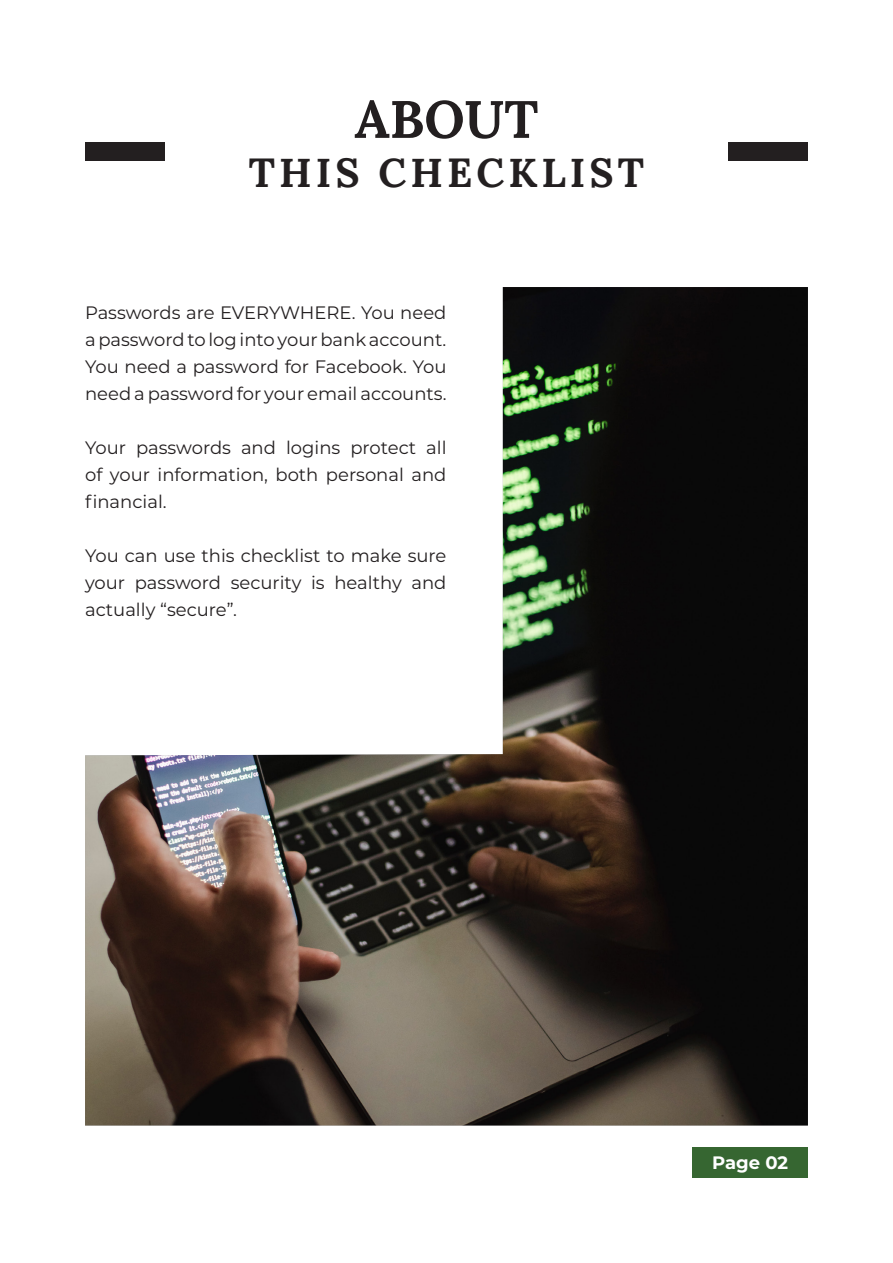
<style>
.page{position:relative;width:893px;height:1263px;background:#fff}
.page>*{position:absolute;margin:0;border:0;box-sizing:border-box;transform-origin:0 0}
.Paragraph_Style_5{font:700 52.5px "Lora";color:#231f20}
.Paragraph_Style_11{font:700 40.5px "Lora";letter-spacing:.1em;color:#231f20}
.Paragraph_Style_9{font:18px/27px "Montserrat";color:#231f20;text-align:justify}
.Paragraph_Style_13{font:700 18px "Montserrat";letter-spacing:-.005em;color:#fff}
</style>
<div class="page">
<div style="left:692px;top:1148px;width:116px;height:30px;background:#366631"></div>
<div style="left:729px;top:142px;width:79px;height:19px;background:#231f20"></div>
<div style="left:85px;top:142px;width:79px;height:19px;background:#231f20"></div>
<img style="left:85px;top:287px;width:723px;height:838px">
<p class="Paragraph_Style_5" style="left:355px;top:75px;width:185px">ABOUT</p>
<p class="Paragraph_Style_11" style="left:249px;top:139px;width:397px">THIS CHECKLIST</p>
<p class="Paragraph_Style_9" style="left:85px;top:299px;width:363px">Passwords are EVERYWHERE. You need a password to log into your bank account.<br>You need a password for Facebook. You need a password for your email accounts.</p>
<p class="Paragraph_Style_9" style="left:85px;top:434px;width:363px">Your passwords and logins protect all of your information, both personal and financial.</p>
<p class="Paragraph_Style_9" style="left:85px;top:542px;width:363px">You can use this checklist to make sure your password security is healthy and actually “secure”.</p>
<p class="Paragraph_Style_13" style="left:712px;top:1149px;width:77px">Page 02</p>
</div>
